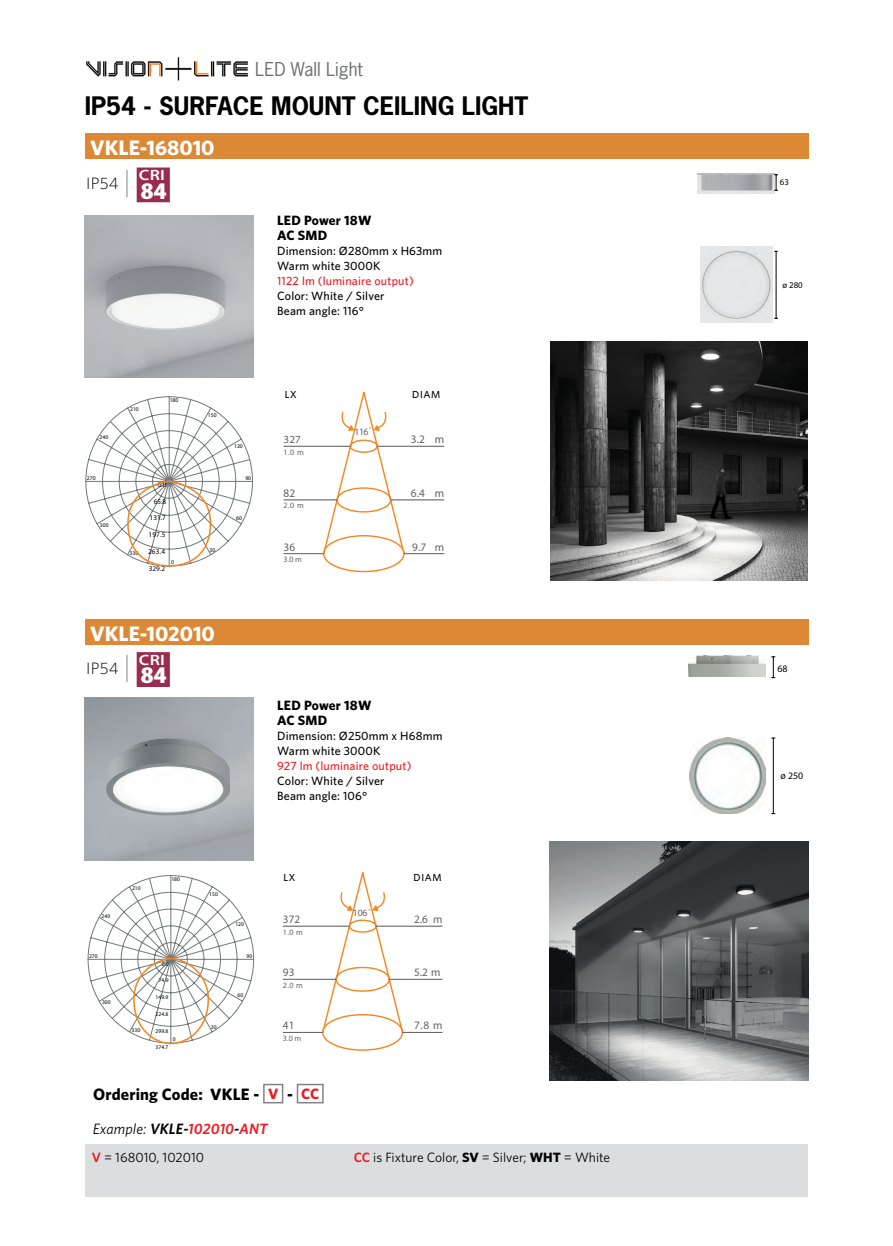
<style>
.page{position:relative;width:893px;height:1246px;background:#fff}
.page>*{position:absolute;margin:0;border:0;box-sizing:border-box;transform-origin:0 0}
.t1{font:700 24px "News Gothic Std";color:#000}
.t2{font:900 condensed 24px "Myriad Pro";color:#fff;scale:1.2 1}
.t3{font:700 21px "Whitney";color:#fff}
.t4{font:18px "News Gothic Std";color:#6d6e71}
.t5{font:700 16.5px "Whitney";letter-spacing:.01em;color:#000}
.t6{font:300 16.5px "Whitney";letter-spacing:.015em;color:#000}
.t7{font:italic 600 15px "Whitney";letter-spacing:.01em;color:#ed1c24}
.t8{font:600 15px "Myriad Pro";letter-spacing:.015em;color:#fff;scale:1.2 1}
.t9{font:13.5px "Whitney";color:#000}
.t10{font:700 13.5px/15px "Whitney";letter-spacing:.015em;color:#000}
.t11{font:500 12px/15px "Whitney";letter-spacing:.015em;color:#000}
.t12{font:500 12px "Whitney";letter-spacing:.015em;color:#ed1c24}
.t13{font:11.4px "Myriad Pro";color:#616264}
.t14{font:10.95px "Myriad Pro";color:#616264}
.t15{font:500 10.2px "Whitney";letter-spacing:.06em;color:#000}
.t16{font:9.9px "Myriad Pro";color:#000}
.t17{font:9.9px "Myriad Pro";color:#616264}
.t18{font:9.75px "Myriad Pro";color:#616264}
.t19{font:8.85px "Myriad Pro";color:#000}
.t20{font:8.25px "Myriad Pro";color:#616264}
.t21{font:8.1px "Myriad Pro";color:#616264}
.t22{font:7.35px "Myriad Pro";color:#000}
.t23{font:5.7px "Myriad Pro";letter-spacing:.01em;color:#000}
.s1{font-size:15px;color:#ed1c24}
.s2{font-weight:400;color:#000}
.s3{color:#000}
.s4{font-weight:600;color:#ed1c24}
.s5{font-weight:700}
</style>
<div class="page">
<img style="left:86px;top:57px;width:162px;height:23px">
<img style="left:698px;top:173px;width:76px;height:21px">
<img style="left:700px;top:247px;width:72px;height:75px">
<hr style="left:776px;top:251px;width:1px;height:67px;background:#000">
<svg style="left:774px;top:174px;width:4px;height:17px"></svg>
<img style="left:85px;top:216px;width:168px;height:162px">
<div style="left:85px;top:133px;width:723px;height:26px;background:#dd8835"></div>
<svg style="left:127px;top:170px;width:1px;height:27px"></svg>
<div style="left:263px;top:1084px;width:20px;height:19px;border:2px solid #808285"></div>
<div style="left:297px;top:1084px;width:27px;height:19px;border:2px solid #808285"></div>
<div style="left:85px;top:1144px;width:723px;height:52px;background:#dcddde"></div>
<img style="left:550px;top:341px;width:258px;height:240px">
<div style="left:137px;top:168px;width:32px;height:34px;background:#9a2c52"></div>
<div style="left:137px;top:167px;width:33px;height:35px;border:2px solid #9a2c52"></div>
<hr style="left:404px;top:553px;width:40px;height:1px;background:#616264">
<hr style="left:284px;top:553px;width:40px;height:1px;background:#616264">
<hr style="left:391px;top:500px;width:53px;height:1px;background:#616264">
<hr style="left:284px;top:500px;width:53px;height:1px;background:#616264">
<hr style="left:377px;top:446px;width:67px;height:1px;background:#616264">
<hr style="left:284px;top:446px;width:66px;height:1px;background:#616264">
<svg style="left:322px;top:391px;width:84px;height:164px"></svg>
<svg style="left:85px;top:396px;width:168px;height:171px"></svg>
<img style="left:85px;top:698px;width:168px;height:162px">
<img style="left:689px;top:655px;width:77px;height:21px">
<img style="left:690px;top:738px;width:76px;height:76px">
<hr style="left:773px;top:738px;width:1px;height:76px;background:#000">
<svg style="left:771px;top:656px;width:4px;height:22px"></svg>
<svg style="left:88px;top:875px;width:166px;height:168px"></svg>
<hr style="left:403px;top:1032px;width:39px;height:1px;background:#616264">
<hr style="left:283px;top:1032px;width:40px;height:1px;background:#616264">
<hr style="left:389px;top:979px;width:53px;height:1px;background:#616264">
<hr style="left:283px;top:979px;width:53px;height:1px;background:#616264">
<hr style="left:376px;top:926px;width:66px;height:1px;background:#616264">
<hr style="left:283px;top:926px;width:66px;height:1px;background:#616264">
<svg style="left:321px;top:872px;width:83px;height:162px"></svg>
<div style="left:133px;top:958px;width:76px;height:86px;border:2px solid #f68722;border-radius:50%"></div>
<div style="left:85px;top:619px;width:723px;height:26px;background:#dd8835"></div>
<svg style="left:127px;top:655px;width:1px;height:27px"></svg>
<div style="left:137px;top:653px;width:32px;height:33px;background:#9a2c52"></div>
<div style="left:137px;top:652px;width:33px;height:35px;border:2px solid #9a2c52"></div>
<img style="left:549px;top:841px;width:259px;height:239px">
<h3 class="t4" style="left:255px;top:62px;width:109px">LED Wall Light</h3>
<h1 class="t1" style="left:85px;top:96px;width:445px">IP54 - SURFACE MOUNT CEILING LIGHT</h1>
<h2 class="t3" style="left:90px;top:140px;width:126px">VKLE-168010</h2>
<h3 class="t6" style="left:86px;top:178px;width:34px">IP54</h3>
<p class="t8" style="left:139px;top:166px;width:23px">CRI</p>
<h1 class="t2" style="left:141px;top:176px;width:23px">84</h1>
<p class="t10" style="left:277px;top:214px;width:96px">LED Power 18W<br>AC SMD</p>
<p class="t11" style="left:277px;top:244px;width:167px">Dimension: Ø280mm x H63mm<br>Warm white 3000K</p>
<p class="t12" style="left:277px;top:276px;width:138px">1122 lm (luminaire output)</p>
<p class="t11" style="left:277px;top:289px;width:109px">Color: White / Silver<br>Beam angle: 116°</p>
<p class="t23" style="left:99px;top:435px;width:10px">240</p>
<p class="t23" style="left:87px;top:476px;width:10px">270</p>
<p class="t23" style="left:100px;top:523px;width:10px">300</p>
<p class="t23" style="left:130px;top:407px;width:10px">210</p>
<p class="t23" style="left:170px;top:398px;width:10px">180</p>
<p class="t23" style="left:130px;top:551px;width:10px">330</p>
<p class="t22" style="left:158px;top:482px;width:10px">0 0.</p>
<p class="t22" style="left:154px;top:498px;width:14px">65.8</p>
<p class="t22" style="left:150px;top:515px;width:18px">131.7</p>
<p class="t22" style="left:149px;top:532px;width:19px">197.5</p>
<p class="t22" style="left:148px;top:549px;width:19px">263.4</p>
<p class="t22" style="left:149px;top:566px;width:18px">329.2</p>
<p class="t23" style="left:171px;top:560px;width:4px">0</p>
<p class="t23" style="left:208px;top:413px;width:10px">150</p>
<p class="t23" style="left:210px;top:547px;width:7px">30</p>
<p class="t23" style="left:234px;top:444px;width:10px">120</p>
<p class="t23" style="left:245px;top:476px;width:7px">90</p>
<p class="t23" style="left:236px;top:516px;width:7px">60</p>
<h2 class="t3" style="left:90px;top:626px;width:126px">VKLE-102010</h2>
<h3 class="t6" style="left:86px;top:662px;width:34px">IP54</h3>
<p class="t8" style="left:139px;top:651px;width:23px">CRI</p>
<h1 class="t2" style="left:141px;top:661px;width:23px">84</h1>
<p class="t15" style="left:285px;top:390px;width:13px">LX</p>
<p class="t15" style="left:412px;top:390px;width:29px">DIAM</p>
<p class="t17" style="left:355px;top:428px;width:18px">116<sup>˚</sup></p>
<p class="t14" style="left:284px;top:435px;width:19px">327</p>
<p class="t13" style="left:411px;top:435px;width:15px">3.2</p>
<p class="t20" style="left:288px;top:449px;width:8px">.0</p>
<p class="t20" style="left:284px;top:449px;width:22px">1 m</p>
<p class="t13" style="left:435px;top:435px;width:11px">m</p>
<p class="t13" style="left:284px;top:489px;width:13px">82</p>
<p class="t13" style="left:411px;top:489px;width:15px">6.4</p>
<p class="t20" style="left:284px;top:502px;width:22px">2 m</p>
<p class="t20" style="left:288px;top:502px;width:8px">.0</p>
<p class="t13" style="left:435px;top:489px;width:11px">m</p>
<p class="t13" style="left:284px;top:542px;width:13px">36</p>
<p class="t13" style="left:412px;top:542px;width:15px">9.7</p>
<p class="t20" style="left:284px;top:556px;width:20px">3.0 m</p>
<p class="t13" style="left:435px;top:542px;width:11px">m</p>
<p class="t10" style="left:277px;top:698px;width:96px">LED Power 18W<br>AC SMD</p>
<p class="t11" style="left:277px;top:729px;width:167px">Dimension: Ø250mm x H68mm<br>Warm white 3000K</p>
<p class="t12" style="left:277px;top:761px;width:136px">927 lm (luminaire output)</p>
<p class="t11" style="left:277px;top:774px;width:109px">Color: White / Silver<br>Beam angle: 106°</p>
<p class="t23" style="left:102px;top:914px;width:10px">240</p>
<p class="t23" style="left:89px;top:953px;width:10px">270</p>
<p class="t23" style="left:102px;top:1000px;width:10px">300</p>
<p class="t23" style="left:132px;top:885px;width:10px">210</p>
<p class="t23" style="left:171px;top:877px;width:10px">180</p>
<p class="t23" style="left:132px;top:1028px;width:10px">330</p>
<p class="t23" style="left:162px;top:962px;width:8px">0.0</p>
<p class="t23" style="left:159px;top:978px;width:11px">74.9</p>
<p class="t23" style="left:156px;top:995px;width:14px">149.9</p>
<p class="t23" style="left:156px;top:1012px;width:14px">224.8</p>
<p class="t23" style="left:156px;top:1028px;width:14px">299.8</p>
<p class="t23" style="left:156px;top:1045px;width:14px">374.7</p>
<p class="t23" style="left:173px;top:1037px;width:4px">0</p>
<p class="t23" style="left:209px;top:892px;width:10px">150</p>
<p class="t23" style="left:211px;top:1025px;width:7px">30</p>
<p class="t23" style="left:235px;top:922px;width:10px">120</p>
<p class="t23" style="left:247px;top:954px;width:7px">90</p>
<p class="t23" style="left:237px;top:993px;width:7px">60</p>
<p class="t15" style="left:283px;top:874px;width:13px">LX</p>
<p class="t15" style="left:414px;top:873px;width:29px">DIAM</p>
<p class="t21" style="left:368px;top:909px;width:4px">˚</p>
<p class="t18" style="left:353px;top:909px;width:16px">106</p>
<p class="t13" style="left:283px;top:915px;width:19px">372</p>
<p class="t13" style="left:414px;top:915px;width:30px">2.6 m</p>
<p class="t21" style="left:287px;top:929px;width:8px">.0</p>
<p class="t21" style="left:283px;top:929px;width:22px">1 m</p>
<p class="t13" style="left:283px;top:968px;width:13px">93</p>
<p class="t13" style="left:414px;top:968px;width:28px">5.2 m</p>
<p class="t21" style="left:283px;top:982px;width:22px">2 m</p>
<p class="t21" style="left:287px;top:982px;width:8px">.0</p>
<p class="t13" style="left:283px;top:1021px;width:13px">41</p>
<p class="t13" style="left:420px;top:1021px;width:10px">.8</p>
<p class="t13" style="left:414px;top:1021px;width:30px">7 m</p>
<p class="t21" style="left:283px;top:1035px;width:20px">3.0 m</p>
<h3 class="t5" style="left:93px;top:1088px;width:227px">Ordering Code: VKLE - <span class="s1">V</span> - <span class="s1">CC</span></h3>
<p class="t7" style="left:93px;top:1124px;width:177px"><span class="s2">Example:</span> <span class="s3">VKLE-</span>102010<span class="s3">-</span>ANT</p>
<p class="t9" style="left:92px;top:1152px;width:114px"><span class="s4">V</span> = 168010, 102010</p>
<p class="t9" style="left:354px;top:1152px;width:258px"><span class="s4">CC</span> is Fixture Color, <span class="s5">SV</span> = Silver; <span class="s5">WHT</span> = White</p>
<p class="t19" style="left:780px;top:179px;width:11px">63</p>
<p class="t19" style="left:782px;top:281px;width:22px">ø 280</p>
<p class="t16" style="left:777px;top:665px;width:12px">68</p>
<p class="t16" style="left:780px;top:772px;width:24px">ø 250</p>
</div>
